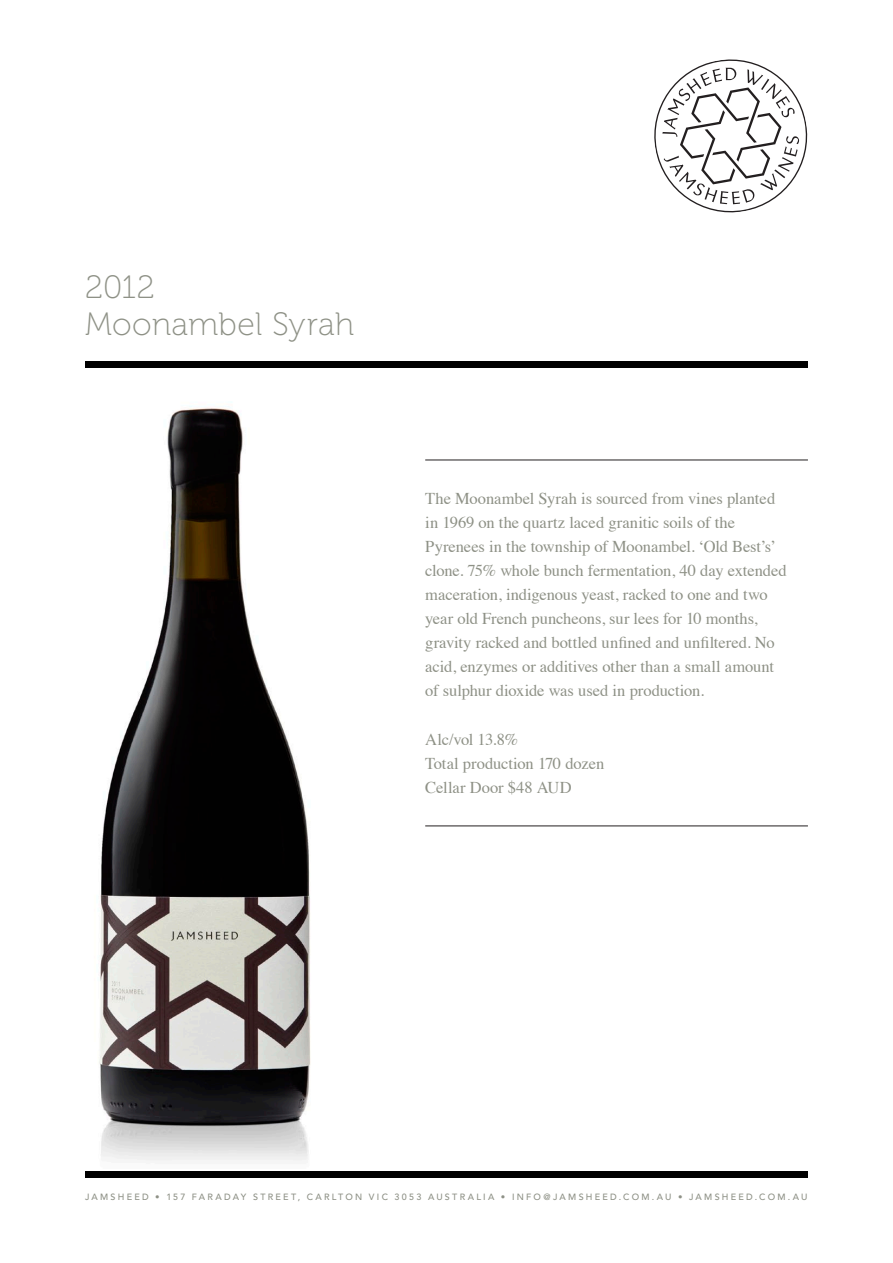
<style>
.page{position:relative;width:893px;height:1263px;background:#fff}
.page>*{position:absolute;margin:0;border:0;box-sizing:border-box;transform-origin:0 0}
.t1{font:32.25px "Museo 100";letter-spacing:.005em;color:#8e9186}
.t2{font:16.5px/24px "Times";letter-spacing:-.005em;color:#8e9186}
.t3{font:500 9px "Avenir";letter-spacing:.25em;color:#8e9186}
</style>
<div class="page">
<img style="left:99px;top:402px;width:212px;height:759px">
<div style="left:85px;top:361px;width:723px;height:7px;background:#000"></div>
<div style="left:85px;top:1171px;width:723px;height:7px;background:#000"></div>
<hr style="left:425px;top:460px;width:383px;height:1px;background:#231f20">
<hr style="left:425px;top:826px;width:383px;height:1px;background:#231f20">
<svg style="left:654px;top:59px;width:154px;height:154px"></svg>
<p class="t1" style="left:85px;top:270px;width:71px">2012</p>
<p class="t1" style="left:85px;top:307px;width:271px">Moonambel Syrah</p>
<p class="t2" style="left:425px;top:485px;width:363px">The Moonambel Syrah is sourced from vines planted in 1969 on the quartz laced granitic soils of the Pyrenees in the township of Moonambel. ‘Old Best’s’ clone. 75% whole bunch fermentation, 40 day extended maceration, indigenous yeast, racked to one and two year old French puncheons, sur lees for 10 months, gravity racked and bottled unfined and unfiltered. No acid, enzymes or additives other than a small amount of sulphur dioxide was used in production.</p>
<p class="t2" style="left:425px;top:726px;width:181px">Alc/vol 13.8%<br>Total production 170 dozen<br>Cellar Door $48 AUD</p>
<p class="t3" style="left:85px;top:1191px;width:724px">JAMSHEED • 157 FARADAY STREET, CARLTON VIC 3053 AUSTRALIA • INFO@JAMSHEED.COM.AU • JAMSHEED.COM.AU</p>
</div>
